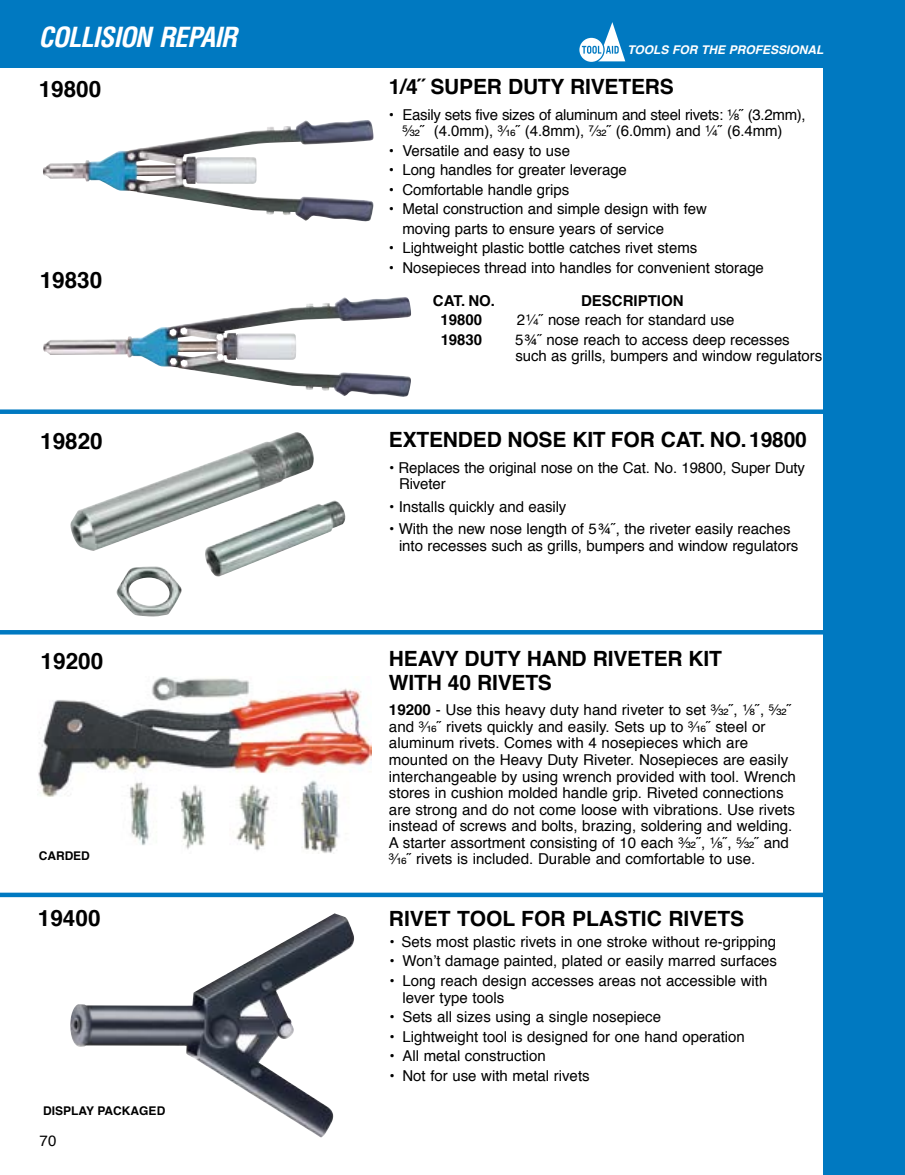
<style>
.page{position:relative;width:905px;height:1175px;background:#fff}
.page>*{position:absolute;margin:0;border:0;box-sizing:border-box;transform-origin:0 0}
.t1{font:italic 700 condensed 27px "Helvetica";letter-spacing:-.04em;color:#fff}
.t2{font:700 22.5px "Helvetica";color:#000}
.t3{font:700 21px/24px "Helvetica";letter-spacing:-.01em;color:#000}
.t4{font:15px/16.5px "Helvetica";color:#000}
.t5{font:15px/16.5px "Helvetica";letter-spacing:-.02em;color:#000}
.t6{font:700 15px "Helvetica";color:#000}
.t7{font:italic 700 12px "Helvetica";color:#fff}
.t8{font:700 12px "Helvetica";color:#000}
.s1{font-family:"Helvetica Fraction"}
.s2{font-weight:700}
</style>
<div class="page">
<div style="left:824px;top:0;width:80px;height:1174px;background:#0079c1"></div>
<div style="left:0;top:0;width:904px;height:68px;background:#0079c1"></div>
<svg style="left:579px;top:22px;width:46px;height:40px"></svg>
<img style="left:70px;top:913px;width:284px;height:224px">
<img style="left:38px;top:677px;width:333px;height:176px">
<img style="left:70px;top:432px;width:276px;height:184px">
<hr style="left:0;top:630px;width:855px;height:4px;background:#0079c1">
<div style="left:0;top:409px;width:856px;height:5px;background:#0079c1"></div>
<div style="left:0;top:892px;width:854px;height:5px;background:#0079c1"></div>
<img style="left:43px;top:120px;width:330px;height:101px">
<img style="left:43px;top:297px;width:368px;height:100px">
<h1 class="t1" style="left:38px;top:21px;width:200px">COLLISION REPAIR</h1>
<h2 class="t2" style="left:39px;top:71px;width:64px">19800</h2>
<h2 class="t2" style="left:40px;top:262px;width:64px">19830</h2>
<h2 class="t2" style="left:40px;top:422px;width:64px">19820</h2>
<h2 class="t2" style="left:41px;top:642px;width:64px">19200</h2>
<p class="t8" style="left:39px;top:846px;width:53px">CARDED</p>
<h2 class="t2" style="left:38px;top:900px;width:64px">19400</h2>
<p class="t8" style="left:43px;top:1101px;width:124px">DISPLAY PACKAGED</p>
<p class="t4" style="left:40px;top:1133px;width:18px">70</p>
<p class="t7" style="left:627px;top:39px;width:198px">TOOLS FOR THE PROFESSIONAL</p>
<h3 class="t3" style="left:389px;top:75px;width:286px">1/4˝ SUPER DUTY RIVETERS</h3>
<p class="t5" style="left:402px;top:107px;width:405px;text-indent:-14px">• Easily sets five sizes of aluminum and steel rivets: <span class="s1">¹⁄₈</span>˝ (3.2mm),<br><span class="s1">⁵⁄₃₂</span>˝ (4.0mm), <span class="s1">³⁄₁₆</span>˝ (4.8mm), <span class="s1">⁷⁄₃₂</span>˝ (6.0mm) and <span class="s1">¹⁄₄</span>˝ (6.4mm)</p>
<p class="t4" style="left:389px;top:143px;width:182px">• Versatile and easy to use</p>
<p class="t4" style="left:389px;top:162px;width:239px">• Long handles for greater leverage</p>
<p class="t4" style="left:389px;top:182px;width:182px">• Comfortable handle grips</p>
<p class="t4" style="left:402px;top:200px;width:306px;line-height:19.5px;text-indent:-14px">• Metal construction and simple design with few moving parts to ensure years of service</p>
<p class="t4" style="left:389px;top:240px;width:310px">• Lightweight plastic bottle catches rivet stems</p>
<p class="t4" style="left:389px;top:260px;width:376px">• Nosepieces thread into handles for convenient storage</p>
<p class="t6" style="left:433px;top:288px;width:64px">CAT. NO.</p>
<p class="t6" style="left:581px;top:288px;width:104px">DESCRIPTION</p>
<p class="t6" style="left:440px;top:308px;width:43px">19800</p>
<p class="t4" style="left:517px;top:312px;width:219px">2<span class="s1">¹⁄₄</span>˝ nose reach for standard use</p>
<p class="t6" style="left:440px;top:327px;width:43px">19830</p>
<p class="t4" style="left:515px;top:332px;width:308px">5¾˝ nose reach to access deep recesses such as grills, bumpers and window regulators</p>
<h3 class="t3" style="left:389px;top:428px;width:419px">EXTENDED NOSE KIT FOR CAT. NO. 19800</h3>
<p class="t4" style="left:399px;top:460px;width:407px;text-indent:-10px">• Replaces the original nose on the Cat. No. 19800, Super Duty<br>Riveter</p>
<p class="t4" style="left:389px;top:499px;width:179px">• Installs quickly and easily</p>
<p class="t4" style="left:399px;top:521px;width:401px;text-indent:-10px">• With the new nose length of 5¾˝, the riveter easily reaches into recesses such as grills, bumpers and window regulators</p>
<h3 class="t3" style="left:389px;top:647px;width:334px">HEAVY DUTY HAND RIVETER KIT<br>WITH 40 RIVETS</h3>
<p class="t4" style="left:389px;top:702px;width:408px"><span class="s2">19200</span> - Use this heavy duty hand riveter to set <span class="s1">³⁄₃₂</span>˝, <span class="s1">¹⁄₈</span>˝, <span class="s1">⁵⁄₃₂</span>˝ and <span class="s1">³⁄₁₆</span>˝ rivets quickly and easily. Sets up to <span class="s1">³⁄₁₆</span>˝ steel or aluminum rivets. Comes with 4 nosepieces which are mounted on the Heavy Duty Riveter. Nosepieces are easily interchangeable by using wrench provided with tool. Wrench stores in cushion molded handle grip. Riveted connections are strong and do not come loose with vibrations. Use rivets instead of screws and bolts, brazing, soldering and welding.<br>A starter assortment consisting of 10 each <span class="s1">³⁄₃₂</span>˝, <span class="s1">¹⁄₈</span>˝, <span class="s1">⁵⁄₃₂</span>˝ and <span class="s1">³⁄₁₆</span>˝ rivets is included. Durable and comfortable to use.</p>
<h3 class="t3" style="left:389px;top:906px;width:357px">RIVET TOOL FOR PLASTIC RIVETS</h3>
<p class="t4" style="left:389px;top:934px;width:388px">• Sets most plastic rivets in one stroke without re-gripping</p>
<p class="t4" style="left:389px;top:953px;width:389px">• Won’t damage painted, plated or easily marred surfaces</p>
<p class="t4" style="left:402px;top:973px;width:366px;text-indent:-13px">• Long reach design accesses areas not accessible with lever type tools</p>
<p class="t4" style="left:389px;top:1009px;width:273px">• Sets all sizes using a single nosepiece</p>
<p class="t4" style="left:389px;top:1028px;width:357px">• Lightweight tool is designed for one hand operation</p>
<p class="t4" style="left:389px;top:1048px;width:158px">• All metal construction</p>
<p class="t4" style="left:389px;top:1067px;width:202px">• Not for use with metal rivets</p>
</div>
